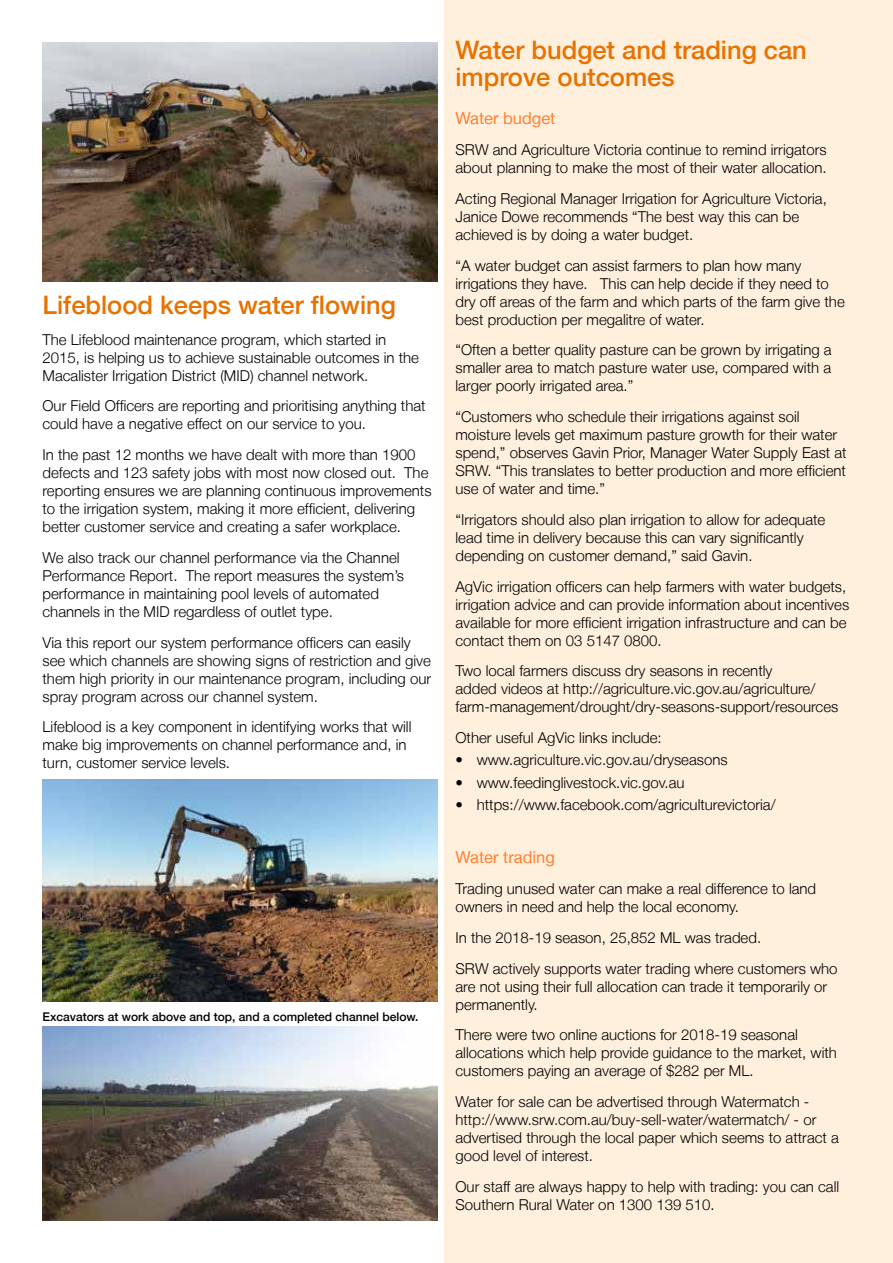
<style>
.page{position:relative;width:893px;height:1263px;background:#fff}
.page>*{position:absolute;margin:0;border:0;box-sizing:border-box;transform-origin:0 0}
.t1{font:500 25.5px/27px "Helvetica Neue LT";color:#e87200}
.t2{font:16.5px "Helvetica Neue LT";color:#ff7f2f}
.t3{font:300 15px/18px "Helvetica Neue LT";color:#000}
.t4{font:500 12px "Helvetica Neue LT";color:#000}
</style>
<div class="page">
<img style="left:43px;top:780px;width:394px;height:221px">
<div style="left:444px;top:0;width:449px;height:1263px;background:#ffefdd"></div>
<img style="left:43px;top:43px;width:394px;height:239px">
<img style="left:43px;top:1027px;width:394px;height:193px">
<h1 class="t1" style="left:43px;top:291px;width:355px">Lifeblood keeps water flowing</h1>
<p class="t3" style="left:43px;top:330px;width:378px">The Lifeblood maintenance program, which started in<br>2015, is helping us to achieve sustainable outcomes in the<br>Macalister Irrigation District (MID) channel network.</p>
<p class="t3" style="left:43px;top:397px;width:385px">Our Field Officers are reporting and prioritising anything that could have a negative effect on our service to you.</p>
<p class="t3" style="left:43px;top:445px;width:390px">In the past 12 months we have dealt with more than 1900 defects and 123 safety jobs with most now closed out. The reporting ensures we are planning continuous improvements to the irrigation system, making it more efficient, delivering better customer service and creating a safer workplace.</p>
<p class="t3" style="left:43px;top:548px;width:363px">We also track our channel performance via the Channel Performance Report. The report measures the system’s performance in maintaining pool levels of automated channels in the MID regardless of outlet type.</p>
<p class="t3" style="left:43px;top:633px;width:390px">Via this report our system performance officers can easily see which channels are showing signs of restriction and give them high priority in our maintenance program, including our spray program across our channel system.</p>
<p class="t3" style="left:43px;top:718px;width:370px">Lifeblood is a key component in identifying works that will make big improvements on channel performance and, in turn, customer service levels.</p>
<p class="t4" style="left:43px;top:1009px;width:377px">Excavators at work above and top, and a completed channel below.</p>
<h1 class="t1" style="left:455px;top:36px;width:353px">Water budget and trading can improve outcomes</h1>
<p class="t2" style="left:455px;top:109px;width:101px">Water budget</p>
<p class="t3" style="left:455px;top:140px;width:373px">SRW and Agriculture Victoria continue to remind irrigators about planning to make the most of their water allocation.</p>
<p class="t3" style="left:455px;top:189px;width:373px">Acting Regional Manager Irrigation for Agriculture Victoria,<br>Janice Dowe recommends “The best way this can be achieved is by doing a water budget.</p>
<p class="t3" style="left:455px;top:256px;width:391px">“A water budget can assist farmers to plan how many irrigations they have. This can help decide if they need to dry off areas of the farm and which parts of the farm give the best production per megalitre of water.</p>
<p class="t3" style="left:455px;top:341px;width:378px;text-align:justify">“Often a better quality pasture can be grown by irrigating a smaller area to match pasture water use, compared with a larger poorly irrigated area.”</p>
<p class="t3" style="left:455px;top:407px;width:393px">“Customers who schedule their irrigations against soil moisture levels get maximum pasture growth for their water spend,” observes Gavin Prior, Manager Water Supply East at SRW. “This translates to better production and more efficient use of water and time.”</p>
<p class="t3" style="left:455px;top:510px;width:371px">“Irrigators should also plan irrigation to allow for adequate lead time in delivery because this can vary significantly depending on customer demand,” said Gavin.</p>
<p class="t3" style="left:455px;top:577px;width:395px">AgVic irrigation officers can help farmers with water budgets, irrigation advice and can provide information about incentives available for more efficient irrigation infrastructure and can be contact them on 03 5147 0800.</p>
<p class="t3" style="left:455px;top:662px;width:384px">Two local farmers discuss dry seasons in recently<br>added videos at http://agriculture.vic.gov.au/agriculture/ farm-management/drought/dry-seasons-support/resources</p>
<p class="t3" style="left:455px;top:728px;width:208px">Other useful AgVic links include:</p>
<p class="t3" style="left:455px;top:751px;width:274px">• www.agriculture.vic.gov.au/dryseasons</p>
<p class="t3" style="left:455px;top:773px;width:231px">• www.feedinglivestock.vic.gov.au</p>
<p class="t3" style="left:455px;top:795px;width:322px">• https://www.facebook.com/agriculturevictoria/</p>
<p class="t2" style="left:455px;top:848px;width:101px">Water trading</p>
<p class="t3" style="left:455px;top:879px;width:362px">Trading unused water can make a real difference to land owners in need and help the local economy.</p>
<p class="t3" style="left:455px;top:922px;width:384px;line-height:30.8px">In the 2018-19 season, 25,852 ML was traded.<br>SRW actively supports water trading where customers who</p>
<p class="t3" style="left:455px;top:977px;width:373px">are not using their full allocation can trade it temporarily or permanently.</p>
<p class="t3" style="left:455px;top:1026px;width:383px">There were two online auctions for 2018-19 seasonal allocations which help provide guidance to the market, with customers paying an average of $282 per ML.</p>
<p class="t3" style="left:455px;top:1092px;width:385px">Water for sale can be advertised through Watermatch - http://www.srw.com.au/buy-sell-water/watermatch/ - or advertised through the local paper which seems to attract a good level of interest.</p>
<p class="t3" style="left:455px;top:1177px;width:385px">Our staff are always happy to help with trading: you can call<br>Southern Rural Water on 1300 139 510.</p>
</div>
